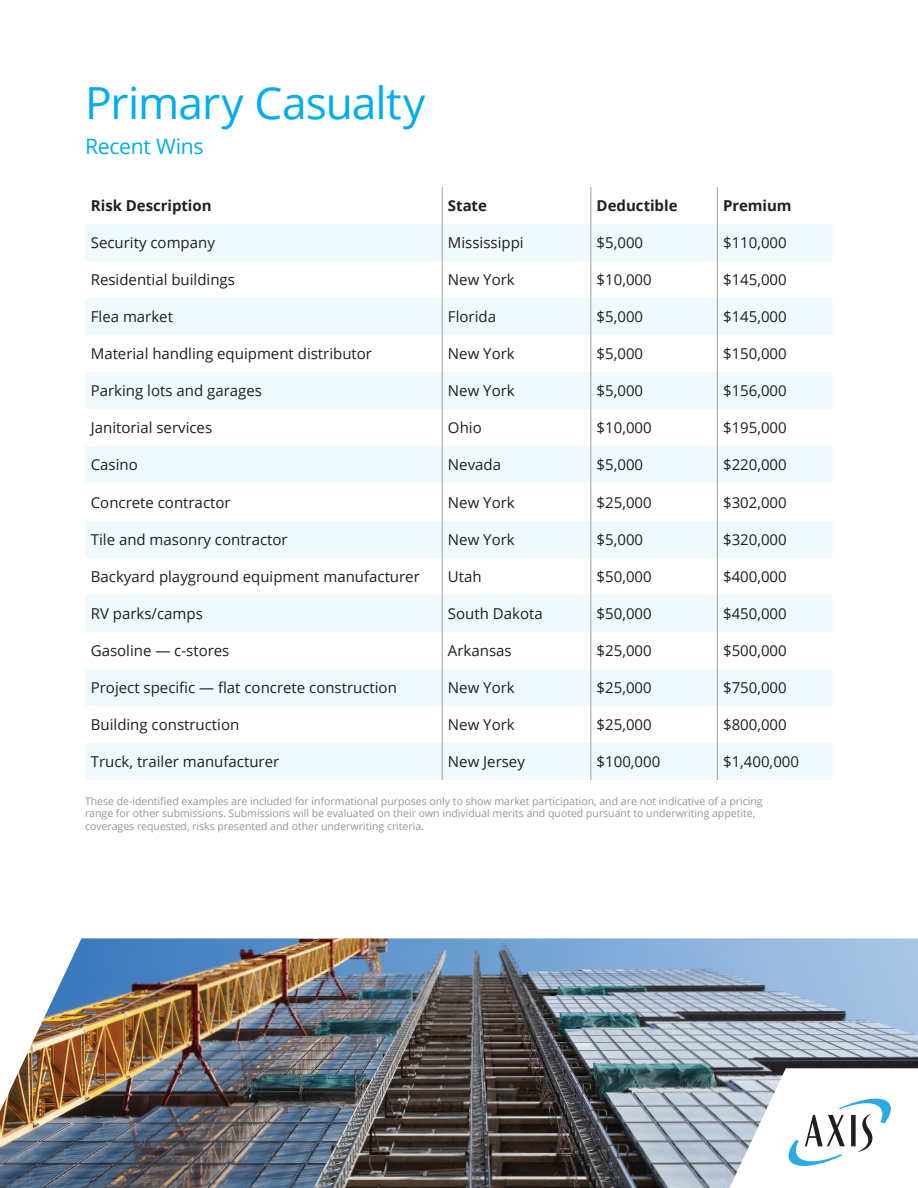
<style>
.page{position:relative;width:918px;height:1188px;background:#fff}
.page>*{position:absolute;margin:0;border:0;box-sizing:border-box;transform-origin:0 0}
.Titles{font:44.25px "Open Sans";letter-spacing:-.02em;color:#00adf0}
.Titles-2{font:21.3px "Open Sans";letter-spacing:-.015em;color:#00adf0}
.t1{font:15px "Open Sans";color:#201d1e}
.Body_copy_2{font:700 15px "Open Sans";letter-spacing:-.005em;color:#221f1f}
.t2{font:10.5px/12.6px "Open Sans";color:#939598}
</style>
<div class="page">
<svg style="left:85px;top:224px;width:747px;height:556px;fill:#f0fafe"></svg>
<hr style="left:442px;top:187px;width:1px;height:37px;background:#a29e9d">
<hr style="left:591px;top:187px;width:1px;height:37px;background:#a29e9d">
<hr style="left:717px;top:187px;width:1px;height:37px;background:#a29e9d">
<hr style="left:442px;top:224px;width:1px;height:37px;background:#a29e9d">
<hr style="left:591px;top:224px;width:1px;height:37px;background:#a29e9d">
<hr style="left:717px;top:224px;width:1px;height:37px;background:#a29e9d">
<hr style="left:442px;top:261px;width:1px;height:37px;background:#a29e9d">
<hr style="left:591px;top:261px;width:1px;height:37px;background:#a29e9d">
<hr style="left:717px;top:261px;width:1px;height:37px;background:#a29e9d">
<hr style="left:442px;top:298px;width:1px;height:37px;background:#a29e9d">
<hr style="left:591px;top:298px;width:1px;height:37px;background:#a29e9d">
<hr style="left:717px;top:298px;width:1px;height:37px;background:#a29e9d">
<hr style="left:442px;top:335px;width:1px;height:37px;background:#a29e9d">
<hr style="left:591px;top:335px;width:1px;height:37px;background:#a29e9d">
<hr style="left:717px;top:335px;width:1px;height:37px;background:#a29e9d">
<hr style="left:442px;top:372px;width:1px;height:37px;background:#a29e9d">
<hr style="left:591px;top:372px;width:1px;height:37px;background:#a29e9d">
<hr style="left:717px;top:372px;width:1px;height:37px;background:#a29e9d">
<hr style="left:442px;top:409px;width:1px;height:37px;background:#a29e9d">
<hr style="left:591px;top:409px;width:1px;height:37px;background:#a29e9d">
<hr style="left:717px;top:409px;width:1px;height:37px;background:#a29e9d">
<hr style="left:442px;top:446px;width:1px;height:37px;background:#a29e9d">
<hr style="left:591px;top:446px;width:1px;height:37px;background:#a29e9d">
<hr style="left:717px;top:446px;width:1px;height:37px;background:#a29e9d">
<hr style="left:442px;top:483px;width:1px;height:38px;background:#a29e9d">
<hr style="left:591px;top:483px;width:1px;height:38px;background:#a29e9d">
<hr style="left:717px;top:483px;width:1px;height:38px;background:#a29e9d">
<hr style="left:442px;top:521px;width:1px;height:37px;background:#a29e9d">
<hr style="left:591px;top:521px;width:1px;height:37px;background:#a29e9d">
<hr style="left:717px;top:521px;width:1px;height:37px;background:#a29e9d">
<hr style="left:442px;top:558px;width:1px;height:37px;background:#a29e9d">
<hr style="left:591px;top:558px;width:1px;height:37px;background:#a29e9d">
<hr style="left:717px;top:558px;width:1px;height:37px;background:#a29e9d">
<hr style="left:442px;top:595px;width:1px;height:37px;background:#a29e9d">
<hr style="left:591px;top:595px;width:1px;height:37px;background:#a29e9d">
<hr style="left:717px;top:595px;width:1px;height:37px;background:#a29e9d">
<hr style="left:442px;top:632px;width:1px;height:37px;background:#a29e9d">
<hr style="left:591px;top:632px;width:1px;height:37px;background:#a29e9d">
<hr style="left:717px;top:632px;width:1px;height:37px;background:#a29e9d">
<hr style="left:442px;top:669px;width:1px;height:37px;background:#a29e9d">
<hr style="left:591px;top:669px;width:1px;height:37px;background:#a29e9d">
<hr style="left:717px;top:669px;width:1px;height:37px;background:#a29e9d">
<hr style="left:442px;top:706px;width:1px;height:37px;background:#a29e9d">
<hr style="left:591px;top:706px;width:1px;height:37px;background:#a29e9d">
<hr style="left:717px;top:706px;width:1px;height:37px;background:#a29e9d">
<hr style="left:442px;top:743px;width:1px;height:37px;background:#a29e9d">
<hr style="left:591px;top:743px;width:1px;height:37px;background:#a29e9d">
<hr style="left:717px;top:743px;width:1px;height:37px;background:#a29e9d">
<img style="left:0;top:938px;width:918px;height:250px">
<svg style="left:729px;top:1068px;width:189px;height:120px"></svg>
<p class="Titles" style="left:85px;top:73px;width:342px">Primary Casualty</p>
<p class="Titles-2" style="left:85px;top:132px;width:120px">Recent Wins</p>
<p class="Body_copy_2" style="left:91px;top:195px;width:122px">Risk Description</p>
<p class="Body_copy_2" style="left:448px;top:195px;width:40px">State</p>
<p class="Body_copy_2" style="left:597px;top:195px;width:82px">Deductible</p>
<p class="Body_copy_2" style="left:723px;top:195px;width:70px">Premium</p>
<p class="t1" style="left:91px;top:233px;width:126px">Security company</p>
<p class="t1" style="left:448px;top:233px;width:77px">Mississippi</p>
<p class="t1" style="left:597px;top:233px;width:48px">$5,000</p>
<p class="t1" style="left:723px;top:233px;width:65px">$110,000</p>
<p class="t1" style="left:91px;top:270px;width:146px">Residential buildings</p>
<p class="t1" style="left:448px;top:270px;width:68px">New York</p>
<p class="t1" style="left:597px;top:270px;width:57px">$10,000</p>
<p class="t1" style="left:723px;top:270px;width:65px">$145,000</p>
<p class="t1" style="left:91px;top:307px;width:84px">Flea market</p>
<p class="t1" style="left:448px;top:307px;width:50px">Florida</p>
<p class="t1" style="left:597px;top:307px;width:48px">$5,000</p>
<p class="t1" style="left:723px;top:307px;width:65px">$145,000</p>
<p class="t1" style="left:91px;top:344px;width:283px">Material handling equipment distributor</p>
<p class="t1" style="left:448px;top:344px;width:68px">New York</p>
<p class="t1" style="left:597px;top:344px;width:48px">$5,000</p>
<p class="t1" style="left:723px;top:344px;width:65px">$150,000</p>
<p class="t1" style="left:91px;top:381px;width:173px">Parking lots and garages</p>
<p class="t1" style="left:448px;top:381px;width:68px">New York</p>
<p class="t1" style="left:597px;top:381px;width:48px">$5,000</p>
<p class="t1" style="left:723px;top:381px;width:65px">$156,000</p>
<p class="t1" style="left:91px;top:418px;width:123px">Janitorial services</p>
<p class="t1" style="left:448px;top:418px;width:35px">Ohio</p>
<p class="t1" style="left:597px;top:418px;width:57px">$10,000</p>
<p class="t1" style="left:723px;top:418px;width:65px">$195,000</p>
<p class="t1" style="left:91px;top:455px;width:49px">Casino</p>
<p class="t1" style="left:448px;top:455px;width:55px">Nevada</p>
<p class="t1" style="left:597px;top:455px;width:48px">$5,000</p>
<p class="t1" style="left:723px;top:455px;width:65px">$220,000</p>
<p class="t1" style="left:91px;top:492px;width:141px">Concrete contractor</p>
<p class="t1" style="left:448px;top:492px;width:68px">New York</p>
<p class="t1" style="left:597px;top:492px;width:57px">$25,000</p>
<p class="t1" style="left:723px;top:492px;width:65px">$302,000</p>
<p class="t1" style="left:91px;top:530px;width:198px">Tile and masonry contractor</p>
<p class="t1" style="left:448px;top:530px;width:68px">New York</p>
<p class="t1" style="left:597px;top:530px;width:48px">$5,000</p>
<p class="t1" style="left:723px;top:530px;width:65px">$320,000</p>
<p class="t1" style="left:91px;top:567px;width:331px">Backyard playground equipment manufacturer</p>
<p class="t1" style="left:448px;top:567px;width:35px">Utah</p>
<p class="t1" style="left:597px;top:567px;width:57px">$50,000</p>
<p class="t1" style="left:723px;top:567px;width:65px">$400,000</p>
<p class="t1" style="left:91px;top:603px;width:114px">RV parks/camps</p>
<p class="t1" style="left:448px;top:603px;width:96px">South Dakota</p>
<p class="t1" style="left:597px;top:603px;width:57px">$50,000</p>
<p class="t1" style="left:723px;top:603px;width:65px">$450,000</p>
<p class="t1" style="left:91px;top:640px;width:140px">Gasoline — c-stores</p>
<p class="t1" style="left:448px;top:640px;width:65px">Arkansas</p>
<p class="t1" style="left:597px;top:640px;width:57px">$25,000</p>
<p class="t1" style="left:723px;top:640px;width:65px">$500,000</p>
<p class="t1" style="left:91px;top:677px;width:308px">Project specific — flat concrete construction</p>
<p class="t1" style="left:448px;top:677px;width:68px">New York</p>
<p class="t1" style="left:597px;top:677px;width:57px">$25,000</p>
<p class="t1" style="left:723px;top:677px;width:65px">$750,000</p>
<p class="t1" style="left:91px;top:714px;width:150px">Building construction</p>
<p class="t1" style="left:448px;top:714px;width:68px">New York</p>
<p class="t1" style="left:597px;top:714px;width:57px">$25,000</p>
<p class="t1" style="left:723px;top:714px;width:65px">$800,000</p>
<p class="t1" style="left:91px;top:751px;width:190px">Truck, trailer manufacturer</p>
<p class="t1" style="left:448px;top:751px;width:78px">New Jersey</p>
<p class="t1" style="left:597px;top:751px;width:65px">$100,000</p>
<p class="t1" style="left:723px;top:751px;width:77px">$1,400,000</p>
<p class="t2" style="left:85px;top:794px;width:679px">These de-identified examples are included for informational purposes only to show market participation, and are not indicative of a pricing range for other submissions. Submissions will be evaluated on their own individual merits and quoted pursuant to underwriting appetite, coverages requested, risks presented and other underwriting criteria.</p>
</div>
